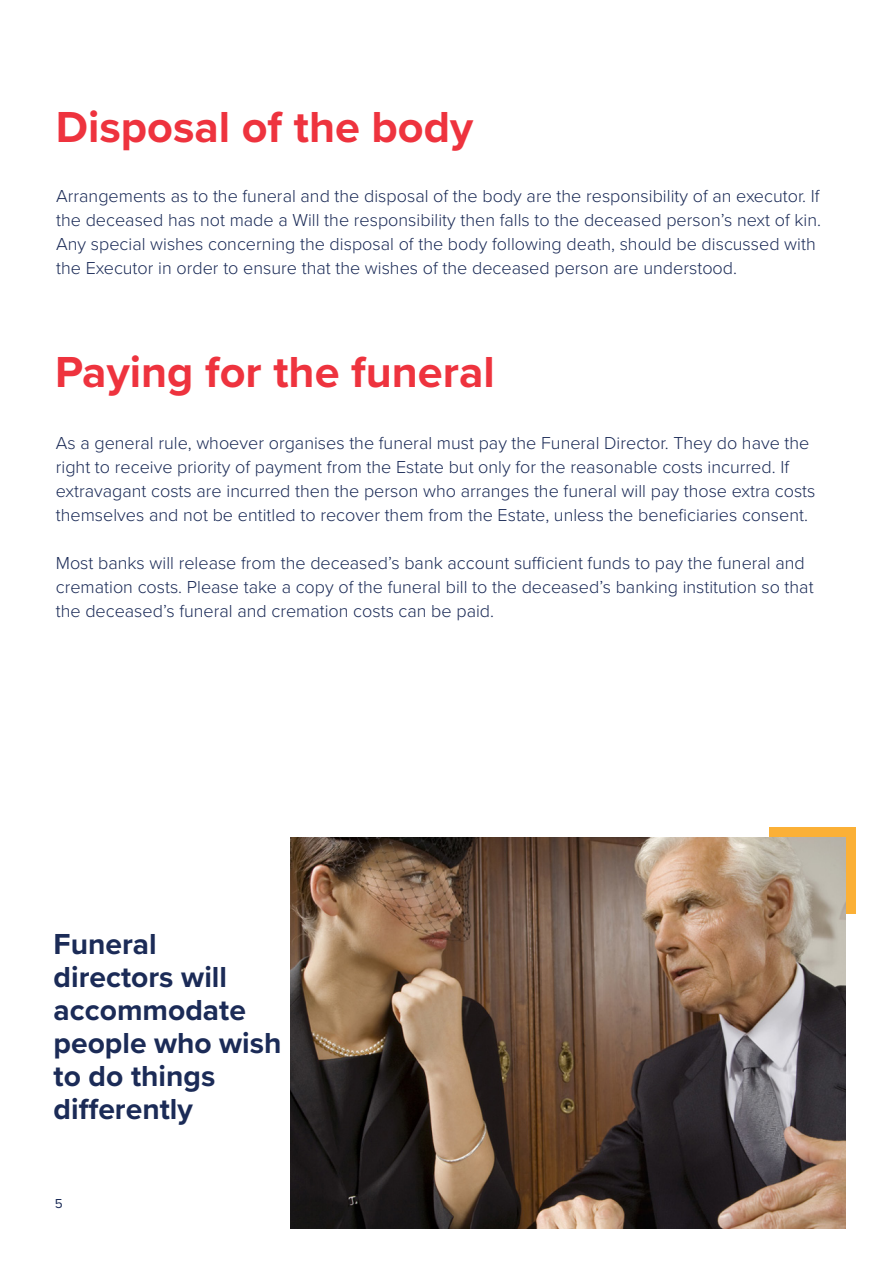
<style>
.page{position:relative;width:893px;height:1263px;background:#fff}
.page>*{position:absolute;margin:0;border:0;box-sizing:border-box;transform-origin:0 0}
.Heading{font:700 45px "Proxima Nova";color:#ee333e}
.Body_text{font:700 30px/33px "Proxima Nova";color:#1b2b57}
.Body_Text{font:300 18px/24px "Proxima Nova";color:#1b2b57}
.t1{font:13.5px "Proxima Nova";color:#1b2b57}
</style>
<div class="page">
<div style="left:769px;top:828px;width:86px;height:86px;background:#fbb036"></div>
<img style="left:291px;top:837px;width:555px;height:392px">
<p class="Heading" style="left:56px;top:94px;width:419px">Disposal of the body</p>
<p class="Body_Text" style="left:56px;top:183px;width:766px">Arrangements as to the funeral and the disposal of the body are the responsibility of an executor. If the deceased has not made a Will the responsibility then falls to the deceased person’s next of kin.<br>Any special wishes concerning the disposal of the body following death, should be discussed with the Executor in order to ensure that the wishes of the deceased person are understood.</p>
<p class="Heading" style="left:55px;top:338px;width:441px">Paying for the funeral</p>
<p class="Body_Text" style="left:56px;top:430px;width:761px">As a general rule, whoever organises the funeral must pay the Funeral Director. They do have the right to receive priority of payment from the Estate but only for the reasonable costs incurred. If extravagant costs are incurred then the person who arranges the funeral will pay those extra costs themselves and not be entitled to recover them from the Estate, unless the beneficiaries consent.</p>
<p class="Body_Text" style="left:56px;top:550px;width:759px">Most banks will release from the deceased’s bank account sufficient funds to pay the funeral and cremation costs. Please take a copy of the funeral bill to the deceased’s banking institution so that the deceased’s funeral and cremation costs can be paid.</p>
<p class="Body_text" style="left:54px;top:927px;width:229px">Funeral directors will accommodate people who wish to do things differently</p>
<p class="t1" style="left:55px;top:1193px;width:9px">5</p>
</div>
